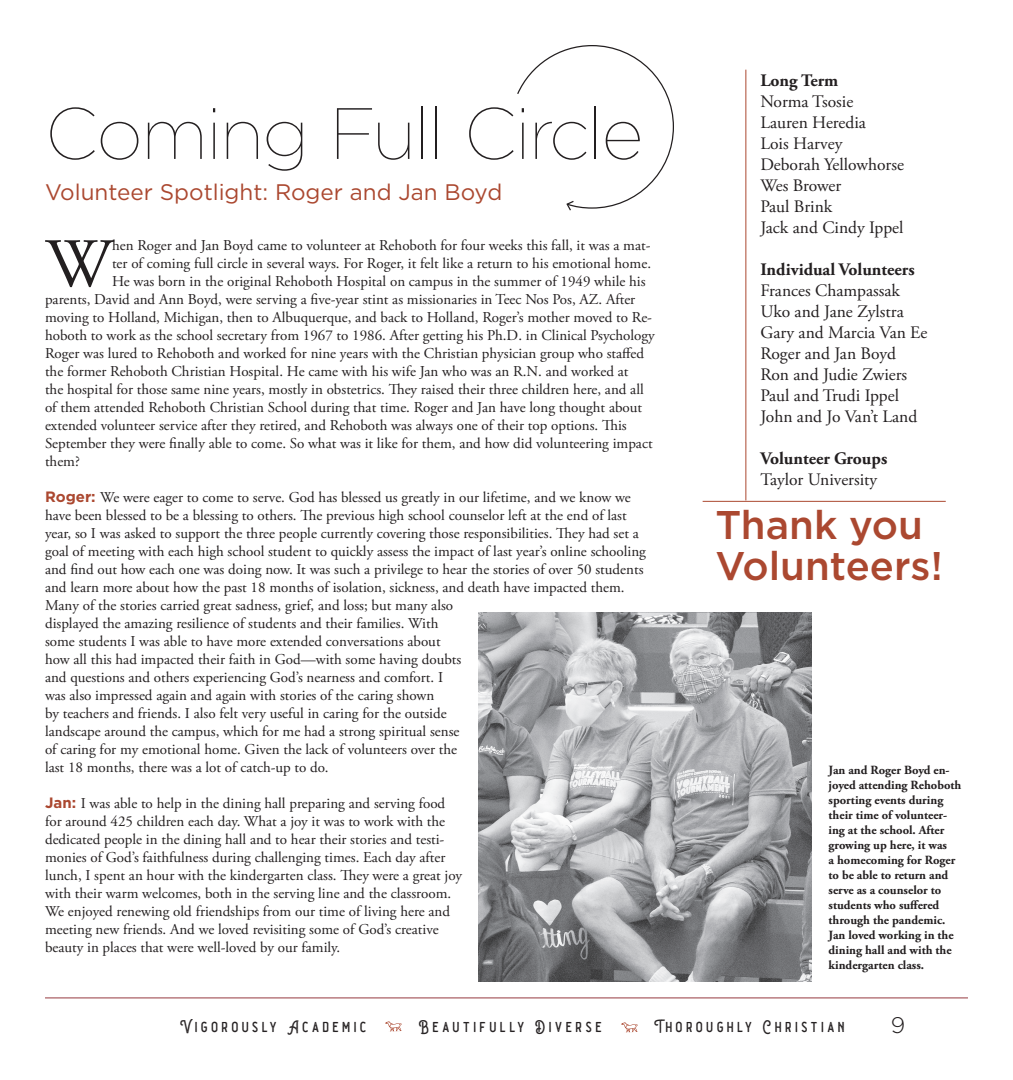
<style>
.page{position:relative;width:1013px;height:1080px;background:#fff}
.page>*{position:absolute;margin:0;border:0;box-sizing:border-box;transform-origin:0 0}
.t1{font:100 72.5px "Gotham";letter-spacing:-.03em;color:#231f20}
.t2{font:69.25px "Adobe Garamond Pro";color:#231f20}
.t3{font:500 40px/41.2px "Gotham";color:#ab4830}
.t4{font:22.5px "Gotham";color:#ab4830}
.t5{font:300 22.5px "Gotham";color:#231f20}
.t6{font:17.5px/21px "Adobe Garamond Pro";color:#231f20}
.t7{font:17.5px "Sabatons Stamp";letter-spacing:.2em;color:#231f20}
.t8{font:700 17.5px "Adobe Garamond Pro";color:#231f20}
.t9{font:15px/18px "Adobe Garamond Pro";color:#231f20}
.t10{font:700 12.5px/15px "Adobe Garamond Pro";color:#231f20}
.s1{font-family:"Gotham";font-weight:700;color:#ab4830}
</style>
<div class="page">
<hr style="left:45px;top:997px;width:923px;height:1px;background:#953a40">
<img style="left:385px;top:1021px;width:17px;height:11px">
<img style="left:621px;top:1022px;width:17px;height:10px">
<img style="left:479px;top:612px;width:332px;height:370px">
<hr style="left:745px;top:70px;width:1px;height:430px;background:#ab4830">
<hr style="left:702px;top:501px;width:243px;height:1px;background:#ab4830">
<svg style="left:517px;top:45px;width:157px;height:166px"></svg>
<h1 class="t1" style="left:45px;top:94px;width:600px">Coming Full Circle</h1>
<h3 class="t4" style="left:45px;top:178px;width:459px">Volunteer Spotlight: Roger and Jan Boyd</h3>
<p class="t9" style="left:112px;top:237px;width:540px">hen Roger and Jan Boyd came to volunteer at Rehoboth for four weeks this fall, it was a mat-</p>
<p class="t9" style="left:112px;top:255px;width:540px">ter of coming full circle in several ways. For Roger, it felt like a return to his emotional home.</p>
<p class="t9" style="left:112px;top:273px;width:535px">He was born in the original Rehoboth Hospital on campus in the summer of 1949 while his</p>
<p class="t9" style="left:45px;top:291px;width:591px">parents, David and Ann Boyd, were serving a five-year stint as missionaries in Teec Nos Pos, AZ. After</p>
<p class="t9" style="left:45px;top:309px;width:608px">moving to Holland, Michigan, then to Albuquerque, and back to Holland, Roger’s mother moved to Re-</p>
<p class="t9" style="left:45px;top:327px;width:611px">hoboth to work as the school secretary from 1967 to 1986. After getting his Ph.D. in Clinical Psychology</p>
<p class="t9" style="left:45px;top:345px;width:600px">Roger was lured to Rehoboth and worked for nine years with the Christian physician group who staffed</p>
<p class="t9" style="left:45px;top:363px;width:585px">the former Rehoboth Christian Hospital. He came with his wife Jan who was an R.N. and worked at</p>
<p class="t9" style="left:45px;top:381px;width:600px">the hospital for those same nine years, mostly in obstetrics. They raised their three children here, and all</p>
<p class="t9" style="left:45px;top:399px;width:598px">of them attended Rehoboth Christian School during that time. Roger and Jan have long thought about</p>
<p class="t9" style="left:45px;top:417px;width:583px">extended volunteer service after they retired, and Rehoboth was always one of their top options. This</p>
<p class="t9" style="left:45px;top:435px;width:609px">September they were finally able to come. So what was it like for them, and how did volunteering impact</p>
<p class="t9" style="left:45px;top:453px;width:36px">them?</p>
<p class="t9" style="left:45px;top:489px;width:602px"><span class="s1">Roger:</span> We were eager to come to serve. God has blessed us greatly in our lifetime, and we know we have been blessed to be a blessing to others. The previous high school counselor left at the end of last year, so I was asked to support the three people currently covering those responsibilities. They had set a goal of meeting with each high school student to quickly assess the impact of last year’s online schooling and find out how each one was doing now. It was such a privilege to hear the stories of over 50 students and learn more about how the past 18 months of isolation, sickness, and death have impacted them.<br>Many of the stories carried great sadness, grief, and loss; but many also<br>displayed the amazing resilience of students and their families. With<br>some students I was able to have more extended conversations about<br>how all this had impacted their faith in God—with some having doubts<br>and questions and others experiencing God’s nearness and comfort. I<br>was also impressed again and again with stories of the caring shown<br>by teachers and friends. I also felt very useful in caring for the outside<br>landscape around the campus, which for me had a strong spiritual sense<br>of caring for my emotional home. Given the lack of volunteers over the<br>last 18 months, there was a lot of catch-up to do.</p>
<p class="t9" style="left:45px;top:795px;width:418px"><span class="s1">Jan:</span> I was able to help in the dining hall preparing and serving food for around 425 children each day. What a joy it was to work with the dedicated people in the dining hall and to hear their stories and testi&shy;monies of God’s faithfulness during challenging times. Each day after lunch, I spent an hour with the kindergarten class. They were a great joy with their warm welcomes, both in the serving line and the classroom.<br>We enjoyed renewing old friendships from our time of living here and meeting new friends. And we loved revisiting some of God’s creative beauty in places that were well-loved by our family.</p>
<h2 class="t2" style="left:45px;top:223px;width:68px">W</h2>
<p class="t8" style="left:760px;top:71px;width:79px">Long Term</p>
<p class="t6" style="left:760px;top:92px;width:145px">Norma Tsosie<br>Lauren Heredia<br>Lois Harvey<br>Deborah Yellowhorse<br>Wes Brower<br>Paul Brink<br>Jack and Cindy Ippel</p>
<p class="t8" style="left:760px;top:260px;width:156px">Individual Volunteers</p>
<p class="t6" style="left:760px;top:281px;width:168px">Frances Champassak<br>Uko and Jane Zylstra<br>Gary and Marcia Van Ee<br>Roger and Jan Boyd<br>Ron and Judie Zwiers<br>Paul and Trudi Ippel<br>John and Jo Van’t Land</p>
<p class="t8" style="left:760px;top:449px;width:128px">Volunteer Groups</p>
<p class="t6" style="left:760px;top:470px;width:118px">Taylor University</p>
<h3 class="t3" style="left:715px;top:504px;width:229px">Thank you<br>Volunteers!</h3>
<p class="t10" style="left:828px;top:763px;width:134px">Jan and Roger Boyd en&shy;joyed attending Rehoboth sporting events during their time of volunteer&shy;ing at the school. After growing up here, it was<br>a homecoming for Roger to be able to return and serve as a counselor to students who suffered through the pandemic.<br>Jan loved working in the dining hall and with the kindergarten class.</p>
<p class="t7" style="left:180px;top:1017px;width:188px">Vigorously Academic</p>
<p class="t7" style="left:419px;top:1017px;width:185px">Beautifully Diverse</p>
<p class="t7" style="left:654px;top:1017px;width:192px">Thoroughly Christian</p>
<h3 class="t5" style="left:891px;top:1011px;width:16px">9</h3>
</div>
